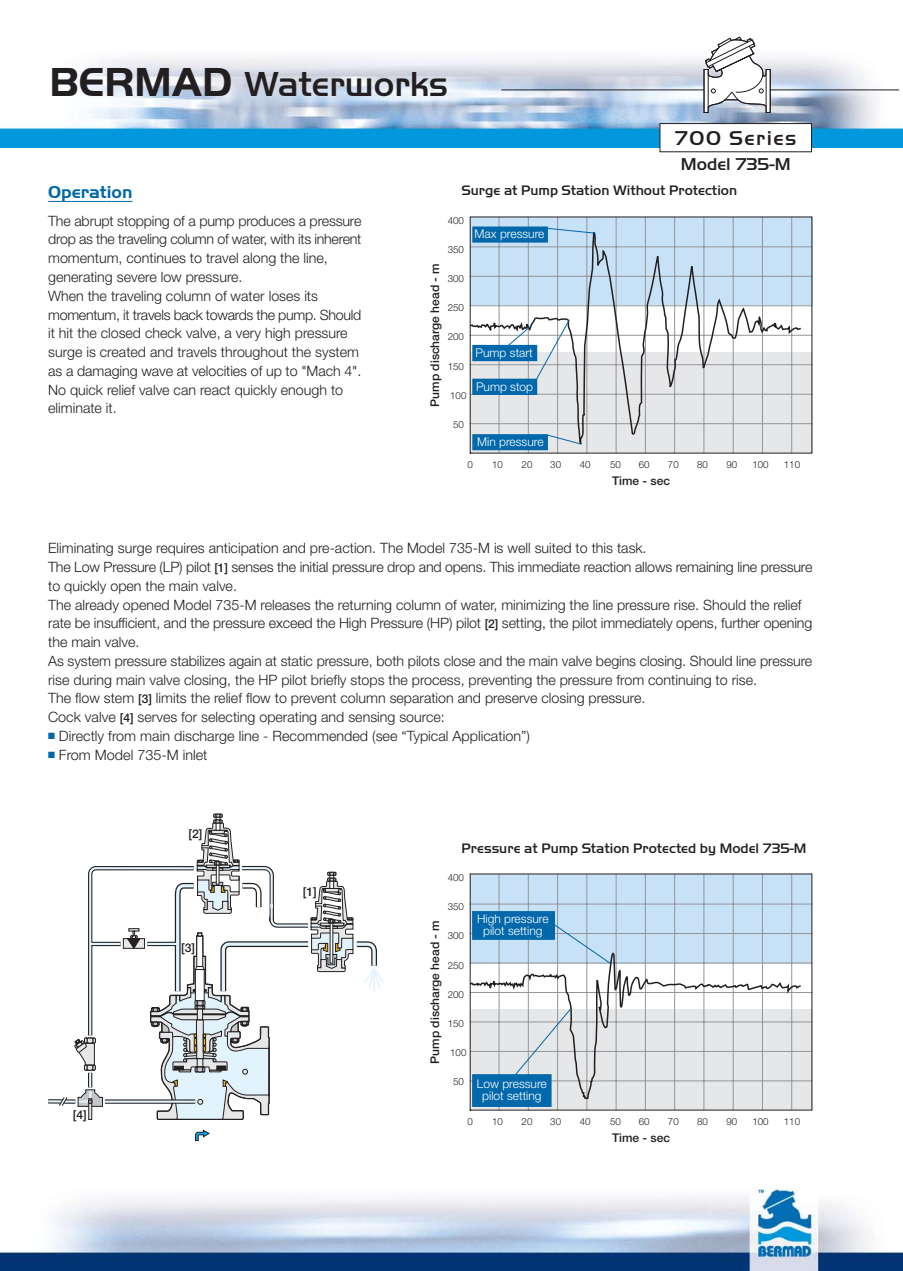
<style>
.page{position:relative;width:903px;height:1271px;background:#fff}
.page>*{position:absolute;margin:0;border:0;box-sizing:border-box;transform-origin:0 0}
.t1{font:500 36px "Handel Got D";letter-spacing:-.005em;color:#231f20}
.t2{font:500 20.85px "Handel Got D";letter-spacing:.07em;color:#231f20}
.t3{font:700 18px "Handel Got D";color:#0068ab}
.t4{font:500 17.85px "Handel Got D";color:#231f20}
.t5{font:300 14.25px/18.8px "Helvetica Neue";color:#231f20}
.t6{font:500 14.25px "Handel Got D";color:#231f20}
.t7{font:300 12px/12px "Helvetica Neue";color:#fff;text-align:center}
.t8{font:500 12px "Helvetica Neue";color:#231f20}
.t9{font:300 9.75px "Helvetica Neue";color:#231f20}
.s1{font-weight:700;font-size:42px}
.s2{font-weight:500;font-size:12px}
.s3{color:#0068ab}
</style>
<div class="page">
<img style="left:0;top:1187px;width:902px;height:83px">
<img style="left:0;top:57px;width:902px;height:90px">
<hr style="left:501px;top:90px;width:398px;height:1px;background:#231f20">
<svg style="left:703px;top:36px;width:68px;height:117px"></svg>
<div style="left:659px;top:123px;width:152px;height:29px;background:#fff;border:1px solid #231f20"></div>
<svg style="left:48px;top:201px;width:84px;height:1px"></svg>
<div style="left:470px;top:352px;width:342px;height:101px;background:#e6e7e8"></div>
<div style="left:470px;top:217px;width:342px;height:87px;background:#c7e1f6"></div>
<hr style="left:469px;top:423px;width:343px;height:1px;background:#939598">
<hr style="left:469px;top:394px;width:343px;height:1px;background:#939598">
<hr style="left:469px;top:364px;width:343px;height:1px;background:#939598">
<hr style="left:469px;top:335px;width:343px;height:1px;background:#939598">
<hr style="left:469px;top:305px;width:343px;height:1px;background:#939598">
<hr style="left:469px;top:276px;width:343px;height:1px;background:#939598">
<hr style="left:469px;top:246px;width:343px;height:1px;background:#939598">
<hr style="left:498px;top:217px;width:1px;height:236px;background:#939598">
<hr style="left:528px;top:217px;width:1px;height:236px;background:#939598">
<hr style="left:557px;top:217px;width:1px;height:236px;background:#939598">
<hr style="left:586px;top:217px;width:1px;height:236px;background:#939598">
<hr style="left:615px;top:217px;width:1px;height:236px;background:#939598">
<hr style="left:645px;top:217px;width:1px;height:236px;background:#939598">
<hr style="left:674px;top:217px;width:1px;height:236px;background:#939598">
<hr style="left:703px;top:217px;width:1px;height:236px;background:#939598">
<hr style="left:732px;top:217px;width:1px;height:236px;background:#939598">
<hr style="left:762px;top:217px;width:1px;height:236px;background:#939598">
<hr style="left:791px;top:217px;width:1px;height:236px;background:#939598">
<svg style="left:471px;top:232px;width:331px;height:213px"></svg>
<div style="left:472px;top:345px;width:65px;height:16px;background:#0068ab"></div>
<div style="left:472px;top:378px;width:65px;height:17px;background:#0068ab;border:2px solid #0068ab"></div>
<div style="left:472px;top:226px;width:76px;height:16px;background:#0068ab;border:2px solid #0068ab"></div>
<div style="left:472px;top:434px;width:76px;height:16px;background:#0068ab;border:2px solid #0068ab"></div>
<svg style="left:507px;top:227px;width:88px;height:218px"></svg>
<div style="left:470px;top:1009px;width:342px;height:100px;background:#e6e7e8"></div>
<div style="left:470px;top:874px;width:342px;height:89px;background:#c7e1f6"></div>
<hr style="left:469px;top:1080px;width:343px;height:1px;background:#939598">
<hr style="left:469px;top:1050px;width:343px;height:1px;background:#939598">
<hr style="left:469px;top:1021px;width:343px;height:1px;background:#939598">
<hr style="left:469px;top:992px;width:343px;height:1px;background:#939598">
<hr style="left:469px;top:962px;width:343px;height:1px;background:#939598">
<hr style="left:469px;top:933px;width:343px;height:1px;background:#939598">
<hr style="left:469px;top:903px;width:343px;height:1px;background:#939598">
<hr style="left:498px;top:874px;width:1px;height:236px;background:#939598">
<hr style="left:528px;top:874px;width:1px;height:236px;background:#939598">
<hr style="left:557px;top:874px;width:1px;height:236px;background:#939598">
<hr style="left:586px;top:874px;width:1px;height:236px;background:#939598">
<hr style="left:615px;top:874px;width:1px;height:236px;background:#939598">
<hr style="left:645px;top:874px;width:1px;height:236px;background:#939598">
<hr style="left:674px;top:874px;width:1px;height:236px;background:#939598">
<hr style="left:703px;top:874px;width:1px;height:236px;background:#939598">
<hr style="left:732px;top:874px;width:1px;height:236px;background:#939598">
<hr style="left:762px;top:874px;width:1px;height:236px;background:#939598">
<hr style="left:791px;top:874px;width:1px;height:236px;background:#939598">
<svg style="left:471px;top:950px;width:331px;height:149px"></svg>
<div style="left:472px;top:911px;width:83px;height:28px;background:#0068ab;border:2px solid #0068ab"></div>
<div style="left:472px;top:1073px;width:79px;height:33px;background:#0068ab;border:2px solid #0068ab"></div>
<svg style="left:514px;top:923px;width:97px;height:152px"></svg>
<div style="left:48px;top:1098px;width:27px;height:5px;background:#524f50"></div>
<hr style="left:48px;top:1100px;width:27px;height:2px;background:#e1f4fd">
<svg style="left:54px;top:813px;width:331px;height:442px"></svg>
<h1 class="t1" style="left:49px;top:71px;width:400px"><span class="s1">BERMAD</span> Waterworks</h1>
<h2 class="t2" style="left:675px;top:131px;width:123px">700 Series</h2>
<p class="t4" style="left:680px;top:158px;width:111px">Model 735-M</p>
<p class="t3" style="left:48px;top:186px;width:86px">Operation</p>
<p class="t5" style="left:48px;top:212px;width:315px">The abrupt stopping of a pump produces a pressure drop as the traveling column of water, with its inherent momentum, continues to travel along the line, generating severe low pressure.<br>When the traveling column of water loses its momentum, it travels back towards the pump. Should it hit the closed check valve, a very high pressure surge is created and travels throughout the system as a damaging wave at velocities of up to "Mach 4".<br>No quick relief valve can react quickly enough to eliminate it.</p>
<p class="t6" style="left:461px;top:186px;width:277px">Surge at Pump Station Without Protection</p>
<p class="t9" style="left:448px;top:216px;width:18px">400</p>
<p class="t9" style="left:448px;top:246px;width:18px">350</p>
<p class="t8" style="left:430px;top:406px;width:145px;rotate:-90deg">Pump discharge head - m</p>
<p class="t9" style="left:448px;top:275px;width:18px">300</p>
<p class="t9" style="left:448px;top:304px;width:18px">250</p>
<p class="t9" style="left:448px;top:333px;width:18px">200</p>
<p class="t9" style="left:448px;top:362px;width:18px">150</p>
<p class="t9" style="left:450px;top:392px;width:18px">100</p>
<p class="t9" style="left:453px;top:421px;width:12px">50</p>
<p class="t7" style="left:474px;top:229px;width:71px">Max pressure</p>
<p class="t7" style="left:475px;top:347px;width:59px">Pump start</p>
<p class="t7" style="left:476px;top:381px;width:59px">Pump stop</p>
<p class="t7" style="left:477px;top:437px;width:68px">Min pressure</p>
<p class="t9" style="left:467px;top:460px;width:7px">0</p>
<p class="t9" style="left:492px;top:460px;width:12px">10</p>
<p class="t9" style="left:521px;top:460px;width:12px">20</p>
<p class="t9" style="left:550px;top:460px;width:12px">30</p>
<p class="t9" style="left:579px;top:460px;width:12px">40</p>
<p class="t9" style="left:610px;top:460px;width:12px">50</p>
<p class="t9" style="left:638px;top:460px;width:12px">60</p>
<p class="t9" style="left:667px;top:460px;width:12px">70</p>
<p class="t9" style="left:697px;top:460px;width:12px">80</p>
<p class="t9" style="left:726px;top:460px;width:12px">90</p>
<p class="t9" style="left:752px;top:460px;width:18px">100</p>
<p class="t9" style="left:783px;top:460px;width:18px">110</p>
<p class="t8" style="left:612px;top:476px;width:60px">Time - sec</p>
<p class="t5" style="left:48px;top:540px;width:765px">Eliminating surge requires anticipation and pre-action. The Model 735-M is well suited to this task.<br>The Low Pressure (LP) pilot <span class="s2">[1]</span> senses the initial pressure drop and opens. This immediate reaction allows remaining line pressure to quickly open the main valve.<br>The already opened Model 735-M releases the returning column of water, minimizing the line pressure rise. Should the relief rate be insufficient, and the pressure exceed the High Pressure (HP) pilot <span class="s2">[2]</span> setting, the pilot immediately opens, further opening the main valve.<br>As system pressure stabilizes again at static pressure, both pilots close and the main valve begins closing. Should line pressure rise during main valve closing, the HP pilot briefly stops the process, preventing the pressure from continuing to rise.<br>The flow stem <span class="s2">[3]</span> limits the relief flow to prevent column separation and preserve closing pressure.<br>Cock valve <span class="s2">[4]</span> serves for selecting operating and sensing source:</p>
<p class="t5" style="left:48px;top:727px;width:483px"><span class="s3">■</span> Directly from main discharge line - Recommended (see “Typical Application”)</p>
<p class="t5" style="left:48px;top:746px;width:161px"><span class="s3">■</span> From Model 735-M inlet</p>
<p class="t8" style="left:73px;top:1110px;width:15px">[4]</p>
<p class="t8" style="left:188px;top:829px;width:15px">[2]</p>
<p class="t8" style="left:181px;top:942px;width:15px">[3]</p>
<p class="t8" style="left:303px;top:887px;width:15px">[1]</p>
<p class="t6" style="left:461px;top:843px;width:346px">Pressure at Pump Station Protected by Model 735-M</p>
<p class="t9" style="left:448px;top:873px;width:18px">400</p>
<p class="t9" style="left:448px;top:902px;width:18px">350</p>
<p class="t8" style="left:430px;top:1063px;width:145px;rotate:-90deg">Pump discharge head - m</p>
<p class="t9" style="left:448px;top:932px;width:18px">300</p>
<p class="t9" style="left:448px;top:961px;width:18px">250</p>
<p class="t9" style="left:448px;top:990px;width:18px">200</p>
<p class="t9" style="left:448px;top:1019px;width:18px">150</p>
<p class="t9" style="left:450px;top:1048px;width:18px">100</p>
<p class="t9" style="left:453px;top:1077px;width:12px">50</p>
<p class="t7" style="left:477px;top:913px;width:73px">High pressure pilot setting</p>
<p class="t7" style="left:477px;top:1078px;width:71px">Low pressure pilot setting</p>
<p class="t9" style="left:467px;top:1117px;width:7px">0</p>
<p class="t9" style="left:492px;top:1117px;width:12px">10</p>
<p class="t9" style="left:521px;top:1117px;width:12px">20</p>
<p class="t9" style="left:550px;top:1117px;width:12px">30</p>
<p class="t9" style="left:579px;top:1117px;width:12px">40</p>
<p class="t9" style="left:610px;top:1117px;width:12px">50</p>
<p class="t9" style="left:638px;top:1117px;width:12px">60</p>
<p class="t9" style="left:667px;top:1117px;width:12px">70</p>
<p class="t9" style="left:697px;top:1117px;width:12px">80</p>
<p class="t9" style="left:726px;top:1117px;width:12px">90</p>
<p class="t9" style="left:752px;top:1117px;width:18px">100</p>
<p class="t9" style="left:783px;top:1117px;width:18px">110</p>
<p class="t8" style="left:612px;top:1133px;width:60px">Time - sec</p>
</div>
